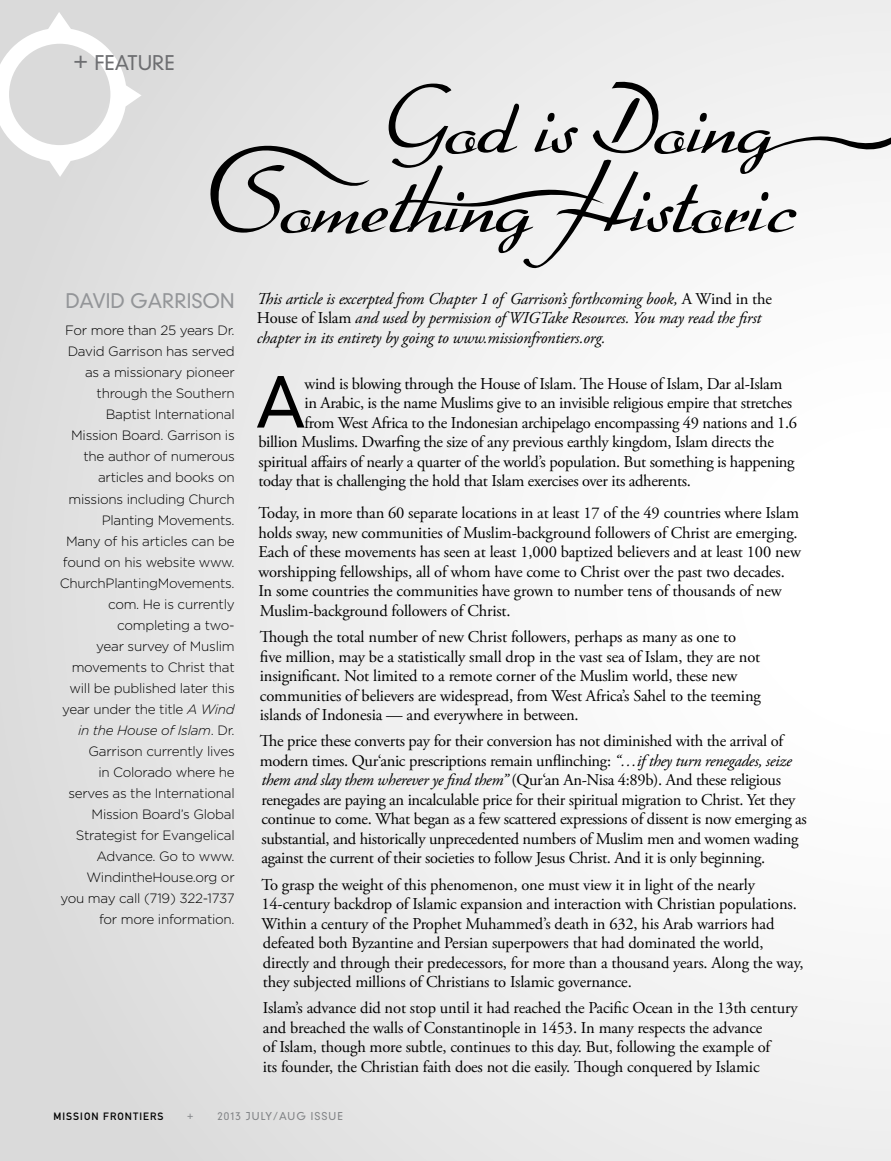
<style>
.page{position:relative;width:891px;height:1161px;background:#fff}
.page>*{position:absolute;margin:0;border:0;box-sizing:border-box;transform-origin:0 0}
.t1{font:300 67.8px "DIN Neuzeit Grotesk Std";color:#000}
.t2{font:300 19.65px "DIN Neuzeit Grotesk Std";color:#6d6e71}
.t3{font:300 19.5px "DIN Neuzeit Grotesk Std";color:#939598}
.t4{font:16.5px/19.5px "Adobe Garamond Pro";letter-spacing:-.01em;color:#000}
.t5{font:italic 16.5px/19.5px "Adobe Garamond Pro";letter-spacing:-.01em;color:#000}
.t6{font:300 13.5px/21px "Gotham";letter-spacing:-.02em;color:#000;text-align:right}
.t7{font:300 10.5px "DIN Neuzeit Grotesk Std";letter-spacing:.1em;color:#808285}
.t8{font:10.5px "DIN Mittelschrift Std";letter-spacing:.1em;color:#000}
.s1{font-size:24.3px}
.s2{font-style:italic}
.s3{font-style:normal}
</style>
<div class="page">
<div style="left:0;top:0;width:891px;height:1161px;background:linear-gradient(to right,#dcdcdc,#fefefe)"></div>
<svg style="left:0;top:12px;width:142px;height:165px"></svg>
<svg style="left:389px;top:81px;width:502px;height:93px"></svg>
<svg style="left:185px;top:116px;width:611px;height:153px;fill:#ebebeb"></svg>
<p class="t2" style="left:74px;top:51px;width:103px"><span class="s1">+</span> FEATURE</p>
<p class="t3" style="left:65px;top:289px;width:171px">DAVID GARRISON</p>
<p class="t6" style="left:60px;top:320px;width:177px">For more than 25 years Dr.<br>David Garrison has served as a missionary pioneer through the Southern<br>Baptist International<br>Mission Board. Garrison is the author of numerous articles and books on missions including Church<br>Planting Movements.<br>Many of his articles can be found on his website www.<br>ChurchPlantingMovements. com. He is currently completing a two-<br>year survey of Muslim movements to Christ that will be published later this year under the title <span class="s2">A Wind in the House of Islam</span>. Dr.<br>Garrison currently lives<br>in Colorado where he serves as the International<br>Mission Board’s Global<br>Strategist for Evangelical<br>Advance. Go to www.<br>WindintheHouse.org or you may call (719) 322-1737 for more information.</p>
<p class="t5" style="left:257px;top:289px;width:517px">This article is excerpted from Chapter 1 of Garrison’s forthcoming book, <span class="s3">A Wind in the<br>House of Islam</span> and used by permission of WIGTake Resources. You may read the first chapter in its entirety by going to www.missionfrontiers.org.</p>
<h1 class="t1" style="left:256px;top:362px;width:49px">A</h1>
<p class="t4" style="left:304px;top:374px;width:480px">wind is blowing through the House of Islam. The House of Islam, Dar al-Islam</p>
<p class="t4" style="left:304px;top:394px;width:489px">in Arabic, is the name Muslims give to an invisible religious empire that stretches</p>
<p class="t4" style="left:304px;top:413px;width:494px">from West Africa to the Indonesian archipelago encompassing 49 nations and 1.6</p>
<p class="t4" style="left:258px;top:433px;width:517px">billion Muslims. Dwarfing the size of any previous earthly kingdom, Islam directs the</p>
<p class="t4" style="left:258px;top:452px;width:538px">spiritual affairs of nearly a quarter of the world’s population. But something is happening</p>
<p class="t4" style="left:258px;top:472px;width:434px">today that is challenging the hold that Islam exercises over its adherents.</p>
<p class="t4" style="left:258px;top:504px;width:544px">Today, in more than 60 separate locations in at least 17 of the 49 countries where Islam holds sway, new communities of Muslim-background followers of Christ are emerging.<br>Each of these movements has seen at least 1,000 baptized believers and at least 100 new worshipping fellowships, all of whom have come to Christ over the past two decades.<br>In some countries the communities have grown to number tens of thousands of new Muslim-background followers of Christ.</p>
<p class="t4" style="left:260px;top:628px;width:502px">Though the total number of new Christ followers, perhaps as many as one to five million, may be a statistically small drop in the vast sea of Islam, they are not insignificant. Not limited to a remote corner of the Muslim world, these new communities of believers are widespread, from West Africa’s Sahel to the teeming islands of Indonesia — and everywhere in between.</p>
<p class="t4" style="left:260px;top:732px;width:548px">The price these converts pay for their conversion has not diminished with the arrival of modern times. Qur‘anic prescriptions remain unflinching: <span class="s2">“…if they turn renegades, seize them and slay them wherever ye find them”</span> (Qur‘an An-Nisa 4:89b). And these religious renegades are paying an incalculable price for their spiritual migration to Christ. Yet they continue to come. What began as a few scattered expressions of dissent is now emerging as substantial, and historically unprecedented numbers of Muslim men and women wading against the current of their societies to follow Jesus Christ. And it is only beginning.</p>
<p class="t4" style="left:261px;top:875px;width:544px">To grasp the weight of this phenomenon, one must view it in light of the nearly 14-century backdrop of Islamic expansion and interaction with Christian populations.<br>Within a century of the Prophet Muhammed’s death in 632, his Arab warriors had defeated both Byzantine and Persian superpowers that had dominated the world, directly and through their predecessors, for more than a thousand years. Along the way, they subjected millions of Christians to Islamic governance.</p>
<p class="t4" style="left:263px;top:999px;width:536px">Islam’s advance did not stop until it had reached the Pacific Ocean in the 13th century and breached the walls of Constantinople in 1453. In many respects the advance<br>of Islam, though more subtle, continues to this day. But, following the example of<br>its founder, the Christian faith does not die easily. Though conquered by Islamic</p>
<p class="t8" style="left:53px;top:1110px;width:112px">MISSION FRONTIERS</p>
<p class="t7" style="left:187px;top:1109px;width:8px">+</p>
<p class="t7" style="left:217px;top:1110px;width:127px">2013 JULY/AUG ISSUE</p>
</div>
